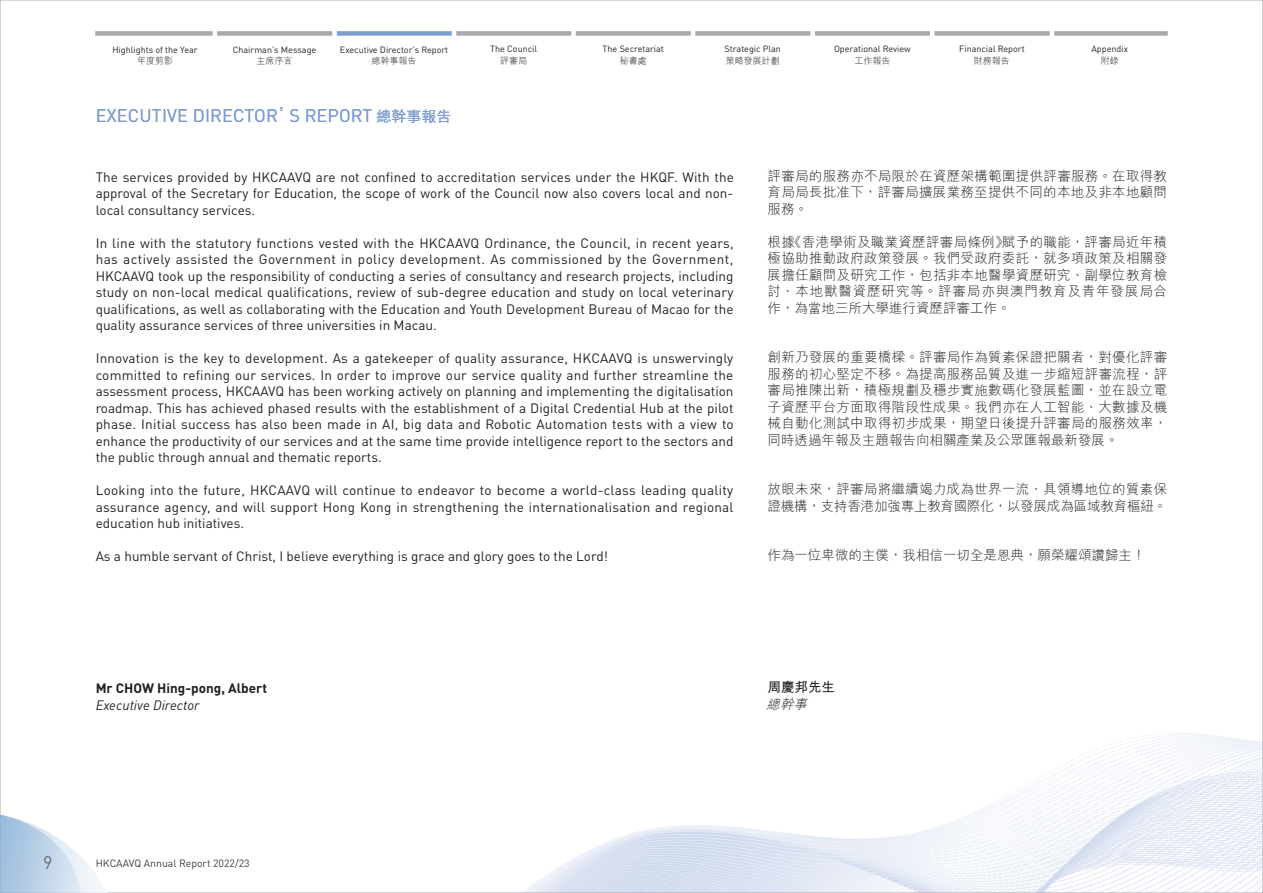
<style>
.page{position:relative;width:1263px;height:893px;background:#fff}
.page>*{position:absolute;margin:0;border:0;box-sizing:border-box;transform-origin:0 0}
.t1{font:18px "DINOT";letter-spacing:.01em;color:#7d9dd1}
.t2{font:18px "DINOT";color:#6c6d70}
.t3{font:13.5px/16.5px "DINOT";color:#231f20;text-align:justify}
.t4{font:300 13.5px/16.5px "M Hei HK";letter-spacing:.02em;color:#231f20;text-align:justify}
.t5{font:300 13.5px "M Hei HK";color:#231f20}
.t6{font:700 13.5px "DINOT";color:#231f20}
.t7{font:italic 13.5px "DINOT";color:#231f20}
.t8{font:700 13.5px "M Hei HK";color:#231f20}
.t9{font:italic 300 13.5px "M Hei HK";color:#231f20}
.t10{font:10.5px "DINOT";color:#3e3e3f}
.t11{font:9px "DINOT";color:#231f20}
.t12{font:300 9px "M Hei HK";color:#231f20}
.s1{font-family:"M Hei HK";font-weight:500}
.s2{font-family:"M Hei HK";font-weight:500;font-size:15px}
</style>
<div class="page">
<img style="left:525px;top:733px;width:736px;height:158px">
<div style="left:454px;top:31px;width:119px;height:5px;background:#a8a9ad"></div>
<div style="left:573px;top:31px;width:120px;height:5px;background:#a8a9ad"></div>
<div style="left:693px;top:31px;width:120px;height:5px;background:#a8a9ad"></div>
<div style="left:813px;top:31px;width:119px;height:5px;background:#a8a9ad"></div>
<div style="left:932px;top:31px;width:120px;height:5px;background:#a8a9ad"></div>
<div style="left:1052px;top:31px;width:116px;height:5px;background:#a8a9ad"></div>
<div style="left:95px;top:31px;width:120px;height:5px;background:#a8a9ad"></div>
<div style="left:215px;top:31px;width:119px;height:5px;background:#a8a9ad"></div>
<div style="left:334px;top:31px;width:120px;height:5px;background:#7d9dd1"></div>
<hr style="left:213px;top:18px;width:4px;height:38px;background:#fff">
<div style="left:332px;top:18px;width:5px;height:38px;background:#fff"></div>
<hr style="left:452px;top:18px;width:4px;height:38px;background:#fff">
<div style="left:571px;top:18px;width:5px;height:38px;background:#fff"></div>
<div style="left:810px;top:18px;width:5px;height:38px;background:#fff"></div>
<hr style="left:691px;top:18px;width:4px;height:38px;background:#fff">
<hr style="left:930px;top:18px;width:4px;height:38px;background:#fff">
<hr style="left:1050px;top:18px;width:4px;height:38px;background:#fff">
<svg style="left:0;top:810px;width:120px;height:83px"></svg>
<p class="t11" style="left:112px;top:43px;width:87px">Highlights of the Year</p>
<p class="t12" style="left:137px;top:56px;width:37px">年度剪影</p>
<p class="t11" style="left:233px;top:43px;width:85px">Chairman’s Message</p>
<p class="t12" style="left:257px;top:56px;width:37px">主席序言</p>
<p class="t11" style="left:340px;top:43px;width:110px">Executive Director’s Report</p>
<p class="t12" style="left:372px;top:56px;width:46px">總幹事報告</p>
<p class="t11" style="left:490px;top:42px;width:48px">The Council</p>
<p class="t12" style="left:500px;top:56px;width:28px">評審局</p>
<p class="t11" style="left:603px;top:42px;width:63px">The Secretariat</p>
<p class="t12" style="left:620px;top:56px;width:28px">秘書處</p>
<p class="t11" style="left:725px;top:42px;width:58px">Strategic Plan</p>
<p class="t12" style="left:726px;top:56px;width:55px">策略發展計劃</p>
<p class="t11" style="left:834px;top:42px;width:78px">Operational Review</p>
<p class="t12" style="left:854px;top:56px;width:37px">工作報告</p>
<p class="t11" style="left:959px;top:42px;width:67px">Financial Report</p>
<p class="t12" style="left:974px;top:56px;width:37px">財務報告</p>
<p class="t11" style="left:1091px;top:42px;width:38px">Appendix</p>
<p class="t12" style="left:1101px;top:56px;width:19px">附錄</p>
<h1 class="t1" style="left:96px;top:102px;width:202px">EXECUTIVE DIRECTOR<span class="s1">’</span></h1>
<h1 class="t1" style="left:289px;top:102px;width:164px">S REPORT <span class="s2">總幹事報告</span></h1>
<p class="t3" style="left:96px;top:167px;width:640px">The services provided by HKCAAVQ are not confined to accreditation services under the HKQF. With the approval of the Secretary for Education, the scope of work of the Council now also covers local and non&shy;local consultancy services.</p>
<p class="t3" style="left:96px;top:233px;width:639px">In line with the statutory functions vested with the HKCAAVQ Ordinance, the Council, in recent years, has actively assisted the Government in policy development. As commissioned by the Government, HKCAAVQ took up the responsibility of conducting a series of consultancy and research projects, including study on non-local medical qualifications, review of sub-degree education and study on local veterinary qualifications, as well as collaborating with the Education and Youth Development Bureau of Macao for the quality assurance services of three universities in Macau.</p>
<p class="t3" style="left:96px;top:349px;width:640px">Innovation is the key to development. As a gatekeeper of quality assurance, HKCAAVQ is unswervingly committed to refining our services. In order to improve our service quality and further streamline the assessment process, HKCAAVQ has been working actively on planning and implementing the digitalisation roadmap. This has achieved phased results with the establishment of a Digital Credential Hub at the pilot phase. Initial success has also been made in AI, big data and Robotic Automation tests with a view to enhance the productivity of our services and at the same time provide intelligence report to the sectors and the public through annual and thematic reports.</p>
<p class="t3" style="left:96px;top:481px;width:639px">Looking into the future, HKCAAVQ will continue to endeavor to become a world-class leading quality assurance agency, and will support Hong Kong in strengthening the internationalisation and regional education hub initiatives.</p>
<p class="t3" style="left:96px;top:547px;width:514px">As a humble servant of Christ, I believe everything is grace and glory goes to the Lord!</p>
<p class="t4" style="left:767px;top:167px;width:401px">評審局的服務亦不局限於在資歷架構範圍提供評審服務。在取得教育局局長批准下，評審局擴展業務至提供不同的本地及非本地顧問服務。</p>
<p class="t4" style="left:767px;top:233px;width:401px">根據《香港學術及職業資歷評審局條例》賦予的職能，評審局近年積極協助推動政府政策發展。我們受政府委託，就多項政策及相關發展擔任顧問及研究工作，包括非本地醫學資歷研究、副學位教育檢討、本地獸醫資歷研究等。評審局亦與澳門教育及青年發展局合作，為當地三所大學進行資歷評審工作。</p>
<p class="t4" style="left:767px;top:349px;width:401px">創新乃發展的重要橋樑。評審局作為質素保證把關者，對優化評審服務的初心堅定不移。為提高服務品質及進一步縮短評審流程，評審局推陳出新，積極規劃及穩步實施數碼化發展藍圖，並在設立電子資歷平台方面取得階段性成果。我們亦在人工智能、大數據及機械自動化測試中取得初步成果，期望日後提升評審局的服務效率，同時透過年報及主題報告向相關產業及公眾匯報最新發展。</p>
<p class="t4" style="left:767px;top:481px;width:401px">放眼未來，評審局將繼續竭力成為世界一流、具領導地位的質素保證機構，支持香港加強專上教育國際化，以發展成為區域教育樞紐。</p>
<p class="t5" style="left:767px;top:548px;width:379px">作為一位卑微的主僕，我相信一切全是恩典，願榮耀頌讚歸主！</p>
<p class="t6" style="left:96px;top:678px;width:173px">Mr CHOW Hing-pong, Albert</p>
<p class="t7" style="left:96px;top:695px;width:105px">Executive Director</p>
<p class="t8" style="left:767px;top:677px;width:69px">周慶邦先生</p>
<p class="t9" style="left:766px;top:697px;width:46px">總幹事</p>
<h1 class="t2" style="left:43px;top:849px;width:11px">9</h1>
<p class="t10" style="left:96px;top:855px;width:156px">HKCAAVQ Annual Report 2022/23</p>
</div>
